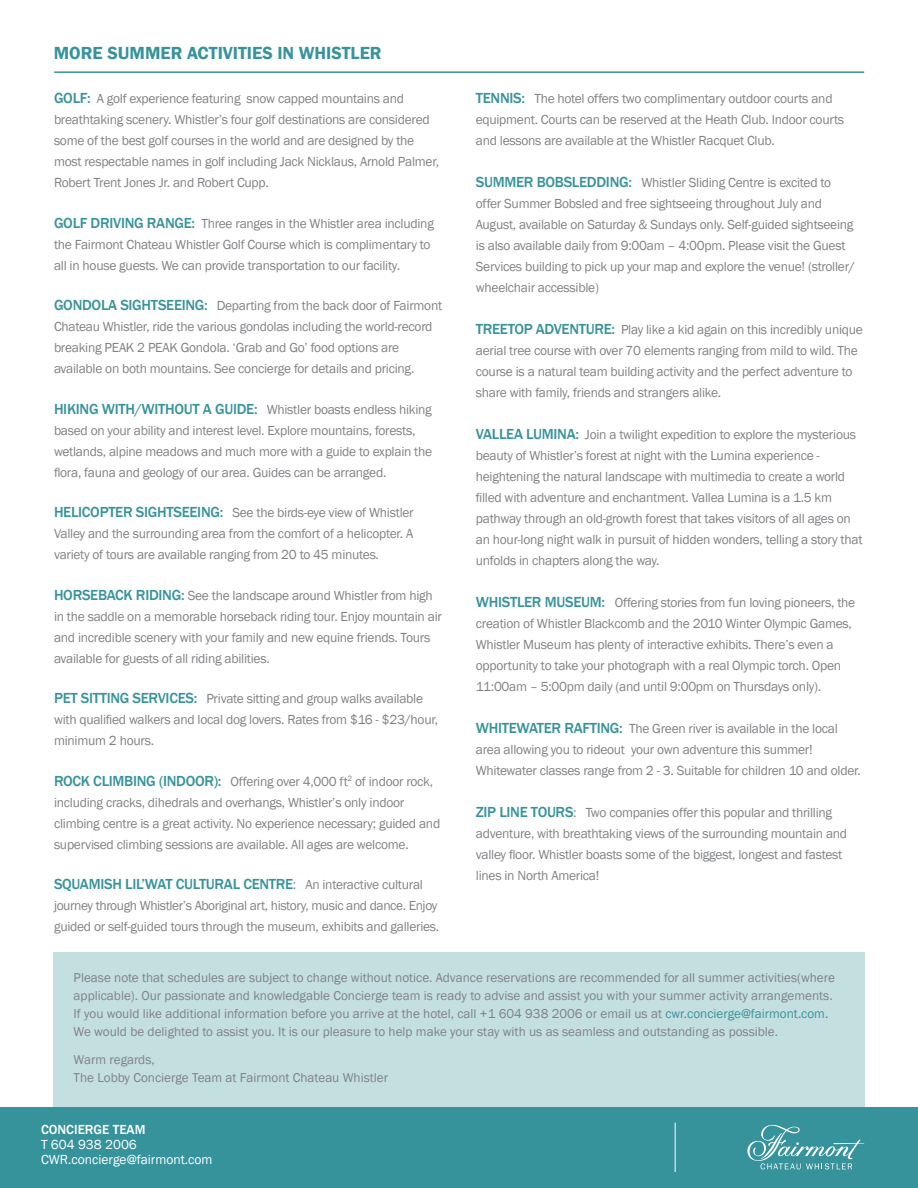
<style>
.page{position:relative;width:918px;height:1188px;background:#fff}
.page>*{position:absolute;margin:0;border:0;box-sizing:border-box;transform-origin:0 0}
.t1{font:600 18px "Franklin Gothic";color:#37939b}
.t2{font:500 15px "Franklin Gothic";letter-spacing:-.02em;color:#37939b}
.t3{font:13.5px/21px "Franklin Gothic";letter-spacing:-.02em;color:#808285}
.t4{font:13.5px "Franklin Gothic";color:#fff}
.t5{font:500 13.5px/15px "Franklin Gothic";color:#fff}
.t6{font:13.2px/18px "Franklin Gothic";color:#808285}
.s1{font-weight:500;font-size:15px;color:#37939b}
.s2{font-weight:400;font-size:13.5px;color:#808285}
.s3{color:#37939b}
.s4{font-weight:400}
</style>
<div class="page">
<hr style="left:54px;top:71px;width:810px;height:2px;background:#37939b">
<div style="left:0;top:1107px;width:918px;height:81px;background:#37939b"></div>
<svg style="left:747px;top:1125px;width:117px;height:44px"></svg>
<hr style="left:675px;top:1123px;width:1px;height:49px;background:#fff">
<div style="left:53px;top:953px;width:812px;height:154px;background:#c4dfe0"></div>
<p class="t1" style="left:54px;top:42px;width:329px">MORE SUMMER ACTIVITIES IN WHISTLER</p>
<p class="t3" style="left:54px;top:88px;width:387px"><span class="s1">GOLF:</span> A golf experience featuring snow capped mountains and breathtaking scenery. Whistler’s four golf destinations are considered some of the best golf courses in the world and are designed by the most respectable names in golf including Jack Nicklaus, Arnold Palmer, Robert Trent Jones Jr. and Robert Cupp.</p>
<p class="t3" style="left:54px;top:213px;width:381px"><span class="s1">GOLF DRIVING RANGE:</span> Three ranges in the Whistler area including the Fairmont Chateau Whistler Golf Course which is complimentary to all in house guests. We can provide transportation to our facility.</p>
<p class="t3" style="left:54px;top:295px;width:390px"><span class="s1">GONDOLA SIGHTSEEING:</span> Departing from the back door of Fairmont Chateau Whistler, ride the various gondolas including the world-record breaking PEAK 2 PEAK Gondola. ‘Grab and Go’ food options are available on both mountains. See concierge for details and pricing.</p>
<p class="t3" style="left:54px;top:399px;width:380px"><span class="s1">HIKING WITH/WITHOUT A GUIDE:</span> Whistler boasts endless hiking based on your ability and interest level. Explore mountains, forests, wetlands, alpine meadows and much more with a guide to explain the flora, fauna and geology of our area. Guides can be arranged.</p>
<p class="t3" style="left:54px;top:502px;width:361px;text-align:justify"><span class="s1">HELICOPTER SIGHTSEEING:</span> See the birds-eye view of Whistler Valley and the surrounding area from the comfort of a helicopter. A variety of tours are available ranging from 20 to 45 minutes.</p>
<p class="t3" style="left:54px;top:585px;width:389px"><span class="s1">HORSEBACK RIDING:</span> See the landscape around Whistler from high in the saddle on a memorable horseback riding tour. Enjoy mountain air and incredible scenery with your family and new equine friends. Tours available for guests of all riding abilities.</p>
<p class="t3" style="left:54px;top:688px;width:386px"><span class="s1">PET SITTING SERVICES:</span> Private sitting and group walks available with qualified walkers and local dog lovers. Rates from $16 - $23/hour, minimum 2 hours.</p>
<p class="t3" style="left:54px;top:771px;width:388px"><span class="s1">ROCK CLIMBING (INDOOR):</span> Offering over 4,000 ft<sup>2</sup> of indoor rock, including cracks, dihedrals and overhangs, Whistler’s only indoor climbing centre is a great activity. No experience necessary; guided and supervised climbing sessions are available. All ages are welcome.</p>
<p class="t2" style="left:54px;top:875px;width:371px">SQUAMISH LIL’WAT CULTURAL CENTRE<span class="s2">: An interactive cultural</span></p>
<p class="t3" style="left:54px;top:895px;width:387px">journey through Whistler’s Aboriginal art, history, music and dance. Enjoy guided or self-guided tours through the museum, exhibits and galleries.</p>
<p class="t3" style="left:476px;top:88px;width:370px"><span class="s1">TENNIS:</span> The hotel offers two complimentary outdoor courts and equipment. Courts can be reserved at the Heath Club. Indoor courts and lessons are available at the Whistler Racquet Club.</p>
<p class="t3" style="left:476px;top:172px;width:381px"><span class="s1">SUMMER BOBSLEDDING:</span> Whistler Sliding Centre is excited to offer Summer Bobsled and free sightseeing throughout July and August, available on Saturday &amp; Sundays only. Self-guided sightseeing is also available daily from 9:00am – 4:00pm. Please visit the Guest Services building to pick up your map and explore the venue! (stroller/ wheelchair accessible)</p>
<p class="t3" style="left:476px;top:319px;width:388px"><span class="s1">TREETOP ADVENTURE:</span> Play like a kid again on this incredibly unique aerial tree course with over 70 elements ranging from mild to wild. The course is a natural team building activity and the perfect adventure to share with family, friends and strangers alike.</p>
<p class="t3" style="left:476px;top:424px;width:388px"><span class="s1">VALLEA LUMINA:</span> Join a twilight expedition to explore the mysterious beauty of Whistler’s forest at night with the Lumina experience - heightening the natural landscape with multimedia to create a world filled with adventure and enchantment. Vallea Lumina is a 1.5 km pathway through an old-growth forest that takes visitors of all ages on an hour-long night walk in pursuit of hidden wonders, telling a story that unfolds in chapters along the way.</p>
<p class="t3" style="left:476px;top:592px;width:381px"><span class="s1">WHISTLER MUSEUM:</span> Offering stories from fun loving pioneers, the creation of Whistler Blackcomb and the 2010 Winter Olympic Games,<br>Whistler Museum has plenty of interactive exhibits. There’s even a</p>
<p class="t3" style="left:476px;top:655px;width:367px">opportunity to take your photograph with a real Olympic torch. Open<br>11:00am – 5:00pm daily (and until 9:00pm on Thursdays only).</p>
<p class="t3" style="left:476px;top:718px;width:387px"><span class="s1">WHITEWATER RAFTING:</span> The Green river is available in the local area allowing you to rideout your own adventure this summer!<br>Whitewater classes range from 2 - 3. Suitable for children 10 and older.</p>
<p class="t3" style="left:476px;top:802px;width:373px"><span class="s1">ZIP LINE TOURS</span>: Two companies offer this popular and thrilling adventure, with breathtaking views of the surrounding mountain and valley floor. Whistler boasts some of the biggest, longest and fastest lines in North America!</p>
<p class="t6" style="left:74px;top:969px;width:763px">Please note that schedules are subject to change without notice. Advance reservations are recommended for all summer activities(where applicable). Our passionate and knowledgable Concierge team is ready to advise and assist you with your summer activity arrangements.<br>If you would like additional information before you arrive at the hotel, call +1 604 938 2006 or email us at <span class="s3">cwr.concierge@fairmont.com.<br></span>We would be delighted to assist you. It is our pleasure to help make your stay with us as seamless and outstanding as possible.</p>
<p class="t6" style="left:74px;top:1051px;width:316px">Warm regards,<br>The Lobby Concierge Team at Fairmont Chateau Whistler</p>
<p class="t5" style="left:41px;top:1122px;width:106px">CONCIERGE TEAM<br><span class="s4">T 604 938 2006</span></p>
<p class="t4" style="left:41px;top:1151px;width:173px">CWR.concierge@fairmont.com</p>
</div>
